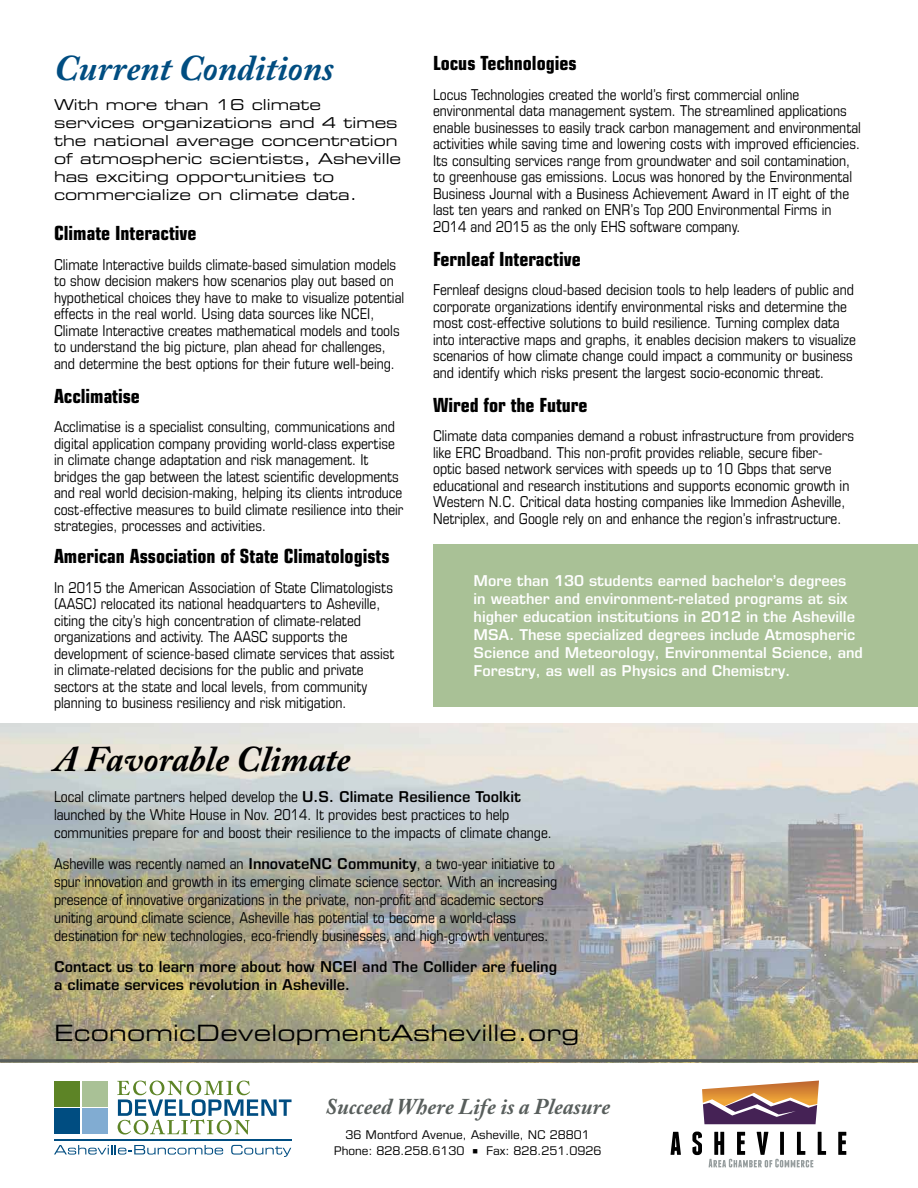
<style>
.page{position:relative;width:918px;height:1188px;background:#fff}
.page>*{position:absolute;margin:0;border:0;box-sizing:border-box;transform-origin:0 0}
.t1{font:italic 700 36px "Adobe Caslon Pro";color:#000}
.t2{font:italic 700 36px "Adobe Caslon Pro";color:#004d81}
.t3{font:22.5px "Eurostile LT Std Ex 2";letter-spacing:.01em;color:#000}
.t4{font:italic 700 22.5px "Adobe Caslon Pro";color:#585e5c}
.t5{font:700 condensed 19.5px "Eurostile LT Std";color:#000}
.t6{font:condensed 15px/16.5px "Eurostile LT Std";color:#000}
.t7{font:600 15px/18px "Eurostile LT Std";color:#fff}
.t8{font:15px/18px "Eurostile LT Std Ex 2";color:#000}
.t9{font:600 15px/18px "Eurostile LT Std";color:#000}
.t10{font:12px/16.5px "Eurostile LT Std";color:#000;text-align:center}
.s1{font-weight:600;font-stretch:normal}
</style>
<div class="page">
<img style="left:0;top:724px;width:918px;height:335px">
<div style="left:433px;top:545px;width:485px;height:162px;background:#a9c196"></div>
<hr style="left:54px;top:1139px;width:238px;height:1px;background:#004d81">
<div style="left:54px;top:1081px;width:26px;height:26px;background:#5d8426"></div>
<div style="left:82px;top:1081px;width:25px;height:26px;background:#a9c196"></div>
<div style="left:54px;top:1109px;width:26px;height:25px;background:#004d81"></div>
<div style="left:82px;top:1109px;width:25px;height:25px;background:#81acd2"></div>
<svg style="left:54px;top:1145px;width:169px;height:10px"></svg>
<svg style="left:231px;top:1145px;width:60px;height:12px"></svg>
<svg style="left:117px;top:1081px;width:175px;height:54px"></svg>
<hr style="left:0;top:1059px;width:918px;height:3px;background:#585e5c">
<svg style="left:671px;top:1132px;width:10px;height:23px"></svg>
<svg style="left:692px;top:1132px;width:10px;height:23px"></svg>
<svg style="left:838px;top:1132px;width:8px;height:23px"></svg>
<svg style="left:709px;top:1132px;width:117px;height:35px"></svg>
<svg style="left:702px;top:1081px;width:117px;height:43px"></svg>
<h1 class="t2" style="left:54px;top:47px;width:281px">Current Conditions</h1>
<p class="t8" style="left:54px;top:96px;width:349px">With more than 16 climate services organizations and 4 times the national average concentration of atmospheric scientists, Asheville has exciting opportunities to commercialize on climate data.</p>
<h3 class="t5" style="left:54px;top:222px;width:144px">Climate Interactive</h3>
<p class="t6" style="left:54px;top:256px;width:352px">Climate Interactive builds climate-based simulation models to show decision makers how scenarios play out based on hypothetical choices they have to make to visualize potential effects in the real world. Using data sources like NCEI, Climate Interactive creates mathematical models and tools to understand the big picture, plan ahead for challenges, and determine the best options for their future well-being.</p>
<h3 class="t5" style="left:54px;top:384px;width:87px">Acclimatise</h3>
<p class="t6" style="left:54px;top:419px;width:351px">Acclimatise is a specialist consulting, communications and digital application company providing world-class expertise in climate change adaptation and risk management. It bridges the gap between the latest scientific developments and real world decision-making, helping its clients introduce cost-effective measures to build climate resilience into their strategies, processes and activities.</p>
<h3 class="t5" style="left:54px;top:544px;width:337px">American Association of State Climatologists</h3>
<p class="t6" style="left:54px;top:579px;width:342px">In 2015 the American Association of State Climatologists (AASC) relocated its national headquarters to Asheville, citing the city’s high concentration of climate-related organizations and activity. The AASC supports the development of science-based climate services that assist in climate-related decisions for the public and private sectors at the state and local levels, from community planning to business resiliency and risk mitigation.</p>
<h3 class="t5" style="left:433px;top:52px;width:145px">Locus Technologies</h3>
<p class="t6" style="left:433px;top:86px;width:429px">Locus Technologies created the world’s first commercial online environmental data management system. The streamlined applications enable businesses to easily track carbon management and environmental activities while saving time and lowering costs with improved efficiencies.<br>Its consulting services range from groundwater and soil contamination, to greenhouse gas emissions. Locus was honored by the Environmental Business Journal with a Business Achievement Award in IT eight of the last ten years and ranked on ENR’s Top 200 Environmental Firms in 2014 and 2015 as the only EHS software company.</p>
<h3 class="t5" style="left:433px;top:247px;width:149px">Fernleaf Interactive</h3>
<p class="t6" style="left:433px;top:282px;width:424px">Fernleaf designs cloud-based decision tools to help leaders of public and corporate organizations identify environmental risks and determine the most cost-effective solutions to build resilience. Turning complex data into interactive maps and graphs, it enables decision makers to visualize scenarios of how climate change could impact a community or business and identify which risks present the largest socio-economic threat.</p>
<h3 class="t5" style="left:433px;top:393px;width:156px">Wired for the Future</h3>
<p class="t6" style="left:433px;top:428px;width:422px">Climate data companies demand a robust infrastructure from providers like ERC Broadband. This non-profit provides reliable, secure fiber&shy;optic based network services with speeds up to 10 Gbps that serve educational and research institutions and supports economic growth in Western N.C. Critical data hosting companies like Immedion Asheville, Netriplex, and Google rely on and enhance the region’s infrastructure.</p>
<p class="t7" style="left:474px;top:572px;width:391px">More than 130 students earned bachelor’s degrees<br>in weather and environment-related programs at six higher education institutions in 2012 in the Asheville MSA. These specialized degrees include Atmospheric Science and Meteorology, Environmental Science, and Forestry, as well as Physics and Chemistry.</p>
<h1 class="t1" style="left:54px;top:738px;width:298px">A Favorable Climate</h1>
<p class="t6" style="left:54px;top:788px;width:499px;line-height:18px">Local climate partners helped develop the <span class="s1">U.S. Climate Resilience Toolkit </span>launched by the White House in Nov. 2014. It provides best practices to help communities prepare for and boost their resilience to the impacts of climate change.</p>
<p class="t6" style="left:54px;top:855px;width:505px;line-height:18px">Asheville was recently named an <span class="s1">InnovateNC Community</span>, a two-year initiative to spur innovation and growth in its emerging climate science sector. With an increasing presence of innovative organizations in the private, non-profit and academic sectors uniting around climate science, Asheville has potential to become a world-class destination for new technologies, eco-friendly businesses, and high-growth ventures.</p>
<p class="t9" style="left:54px;top:958px;width:505px">Contact us to learn more about how NCEI and The Collider are fueling a climate services revolution in Asheville.</p>
<h2 class="t3" style="left:54px;top:1017px;width:527px">EconomicDevelopmentAsheville.org</h2>
<h2 class="t4" style="left:325px;top:1093px;width:287px">Succeed Where Life is a Pleasure</h2>
<p class="t10" style="left:334px;top:1126px;width:269px">36 Montford Avenue, Asheville, NC 28801<br>Phone: 828.258.6130 ■ Fax: 828.251.0926</p>
</div>
